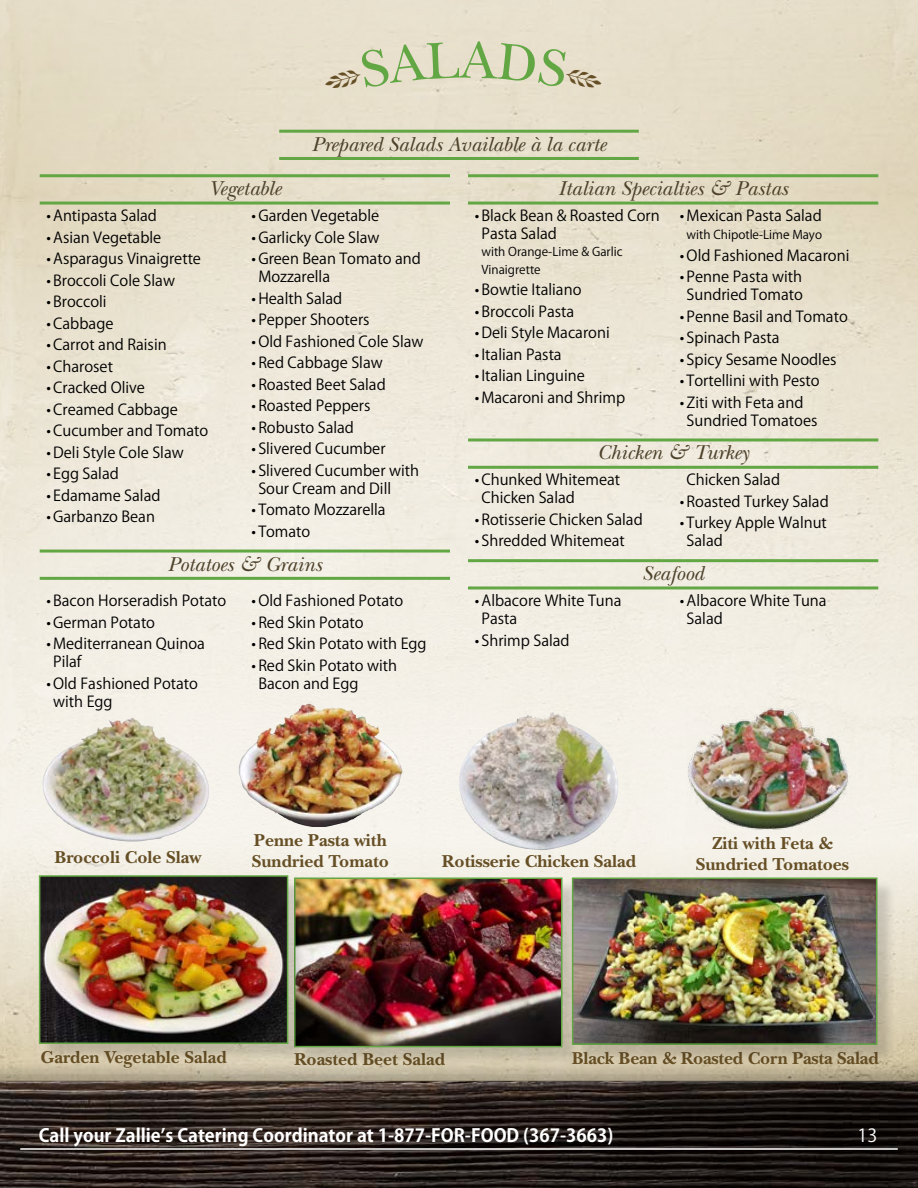
<style>
.page{position:relative;width:918px;height:1188px;background:#fff}
.page>*{position:absolute;margin:0;border:0;box-sizing:border-box;transform-origin:0 0}
.t1{font:italic 21px "New Baskerville";color:#4d412a}
.t2{font:700 18px/21px "New Baskerville";color:#664f25}
.t3{font:700 18px "Koz Go Pr 6 N";color:#fff}
.t4{font:18px "Koz Go Pr 6 N";color:#fff}
.t5{font:15px/18px "Koz Go Pr 6 N";color:#000}
.t6{font:12px/18px "Koz Go Pr 6 N";color:#000}
</style>
<div class="page">
<img style="left:0;top:1040px;width:918px;height:148px">
<hr style="left:20px;top:1148px;width:878px;height:2px;background:#fff">
<hr style="left:40px;top:174px;width:410px;height:3px;background:#62a744">
<hr style="left:40px;top:202px;width:410px;height:3px;background:#62a744">
<hr style="left:40px;top:550px;width:410px;height:3px;background:#62a744">
<hr style="left:40px;top:577px;width:410px;height:3px;background:#62a744">
<hr style="left:468px;top:174px;width:410px;height:3px;background:#62a744">
<hr style="left:468px;top:202px;width:410px;height:3px;background:#62a744">
<hr style="left:468px;top:438px;width:410px;height:3px;background:#62a744">
<hr style="left:468px;top:466px;width:410px;height:3px;background:#62a744">
<hr style="left:468px;top:559px;width:410px;height:3px;background:#62a744">
<hr style="left:468px;top:586px;width:410px;height:3px;background:#62a744">
<hr style="left:279px;top:130px;width:360px;height:3px;background:#62a744">
<hr style="left:279px;top:157px;width:360px;height:3px;background:#62a744">
<img style="left:237px;top:704px;width:166px;height:124px">
<img style="left:687px;top:706px;width:168px;height:128px">
<img style="left:459px;top:712px;width:160px;height:140px">
<img style="left:42px;top:718px;width:168px;height:124px">
<div style="left:296px;top:880px;width:285px;height:186px;background:#000;opacity:.15"></div>
<img style="left:307px;top:881px;width:252px;height:163px">
<div style="left:294px;top:878px;width:268px;height:169px;border:2px solid #62a744"></div>
<div style="left:574px;top:880px;width:322px;height:183px;background:#000;opacity:.15"></div>
<img style="left:575px;top:881px;width:300px;height:161px">
<div style="left:572px;top:878px;width:306px;height:167px;border:2px solid #62a744"></div>
<div style="left:41px;top:878px;width:266px;height:184px;background:#000;opacity:.15"></div>
<img style="left:42px;top:878px;width:243px;height:163px">
<div style="left:39px;top:875px;width:249px;height:169px;border:2px solid #62a744"></div>
<div style="left:324px;top:41px;width:279px;height:50px;background:#e8dfcc"></div>
<h1 class="t1" style="left:312px;top:132px;width:296px">Prepared Salads Available à la carte</h1>
<h1 class="t1" style="left:209px;top:176px;width:74px">Vegetable</h1>
<p class="t5" style="left:46px;top:207px;width:112px">•Antipasta Salad</p>
<p class="t5" style="left:46px;top:229px;width:116px">•Asian Vegetable</p>
<p class="t5" style="left:46px;top:250px;width:156px">•Asparagus Vinaigrette</p>
<p class="t5" style="left:46px;top:272px;width:130px">• Broccoli Cole Slaw</p>
<p class="t5" style="left:46px;top:293px;width:62px">• Broccoli</p>
<p class="t5" style="left:46px;top:315px;width:69px">•Cabbage</p>
<p class="t5" style="left:46px;top:336px;width:122px">•Carrot and Raisin</p>
<p class="t5" style="left:46px;top:358px;width:68px">•Charoset</p>
<p class="t5" style="left:46px;top:379px;width:100px">•Cracked Olive</p>
<p class="t5" style="left:46px;top:401px;width:133px">•Creamed Cabbage</p>
<p class="t5" style="left:46px;top:422px;width:163px">•Cucumber and Tomato</p>
<p class="t5" style="left:46px;top:444px;width:139px">• Deli Style Cole Slaw</p>
<p class="t5" style="left:46px;top:465px;width:74px">• Egg Salad</p>
<p class="t5" style="left:46px;top:487px;width:116px">• Edamame Salad</p>
<p class="t5" style="left:46px;top:508px;width:110px">•Garbanzo Bean</p>
<p class="t5" style="left:252px;top:207px;width:129px">•Garden Vegetable</p>
<p class="t5" style="left:252px;top:229px;width:130px">•Garlicky Cole Slaw</p>
<p class="t5" style="left:258px;top:250px;width:164px;text-indent:-7px">•Green Bean Tomato and<br>Mozzarella</p>
<p class="t5" style="left:252px;top:290px;width:92px">• Health Salad</p>
<p class="t5" style="left:252px;top:311px;width:119px">• Pepper Shooters</p>
<p class="t5" style="left:252px;top:333px;width:173px">•Old Fashioned Cole Slaw</p>
<p class="t5" style="left:252px;top:354px;width:133px">• Red Cabbage Slaw</p>
<p class="t5" style="left:252px;top:376px;width:136px">• Roasted Beet Salad</p>
<p class="t5" style="left:252px;top:397px;width:120px">• Roasted Peppers</p>
<p class="t5" style="left:252px;top:419px;width:104px">• Robusto Salad</p>
<p class="t5" style="left:252px;top:440px;width:135px">• Slivered Cucumber</p>
<p class="t5" style="left:258px;top:462px;width:162px;text-indent:-7px">• Slivered Cucumber with<br>Sour Cream and Dill</p>
<p class="t5" style="left:252px;top:501px;width:136px">• Tomato Mozzarella</p>
<p class="t5" style="left:252px;top:523px;width:60px">• Tomato</p>
<h1 class="t1" style="left:168px;top:552px;width:156px">Potatoes &amp; Grains</h1>
<p class="t5" style="left:46px;top:592px;width:181px">• Bacon Horseradish Potato</p>
<p class="t5" style="left:46px;top:614px;width:110px">•German Potato</p>
<p class="t5" style="left:53px;top:635px;width:153px;text-indent:-7px">• Mediterranean Quinoa<br>Pilaf</p>
<p class="t5" style="left:53px;top:675px;width:146px;text-indent:-7px">•Old Fashioned Potato with Egg</p>
<p class="t5" style="left:252px;top:592px;width:153px">•Old Fashioned Potato</p>
<p class="t5" style="left:252px;top:614px;width:114px">• Red Skin Potato</p>
<p class="t5" style="left:252px;top:635px;width:177px">• Red Skin Potato with Egg</p>
<p class="t5" style="left:258px;top:657px;width:140px;text-indent:-7px">• Red Skin Potato with<br>Bacon and Egg</p>
<h1 class="t1" style="left:558px;top:176px;width:231px">Italian Specialties &amp; Pastas</h1>
<p class="t5" style="left:482px;top:207px;width:180px;text-indent:-7px">• Black Bean &amp; Roasted Corn<br>Pasta Salad</p>
<p class="t6" style="left:482px;top:243px;width:143px">with Orange-Lime &amp; Garlic<br>Vinaigrette</p>
<p class="t5" style="left:475px;top:281px;width:108px">• Bowtie Italiano</p>
<p class="t5" style="left:475px;top:303px;width:101px">• Broccoli Pasta</p>
<p class="t5" style="left:475px;top:324px;width:137px">• Deli Style Macaroni</p>
<p class="t5" style="left:475px;top:346px;width:88px">•Italian Pasta</p>
<p class="t5" style="left:475px;top:367px;width:112px">•Italian Linguine</p>
<p class="t5" style="left:475px;top:389px;width:152px">• Macaroni and Shrimp</p>
<p class="t5" style="left:680px;top:207px;width:143px">• Mexican Pasta Salad</p>
<p class="t6" style="left:687px;top:226px;width:137px">with Chipotle-Lime Mayo</p>
<p class="t5" style="left:680px;top:247px;width:171px">•Old Fashioned Macaroni</p>
<p class="t5" style="left:680px;top:268px;width:125px;text-align:center">• Penne Pasta with<br>Sundried Tomato</p>
<p class="t5" style="left:680px;top:308px;width:169px">• Penne Basil and Tomato</p>
<p class="t5" style="left:680px;top:329px;width:101px">• Spinach Pasta</p>
<p class="t5" style="left:680px;top:351px;width:158px">• Spicy Sesame Noodles</p>
<p class="t5" style="left:680px;top:372px;width:141px">• Tortellini with Pesto</p>
<p class="t5" style="left:687px;top:394px;width:132px;text-indent:-7px">•Ziti with Feta and<br>Sundried Tomatoes</p>
<h1 class="t1" style="left:597px;top:440px;width:153px">Chicken &amp; Turkey</h1>
<p class="t5" style="left:482px;top:471px;width:140px;text-indent:-7px">•Chunked Whitemeat<br>Chicken Salad</p>
<p class="t5" style="left:475px;top:511px;width:169px">• Rotisserie Chicken Salad</p>
<p class="t5" style="left:475px;top:532px;width:152px">• Shredded Whitemeat</p>
<p class="t5" style="left:687px;top:471px;width:95px">Chicken Salad</p>
<p class="t5" style="left:680px;top:493px;width:150px">• Roasted Turkey Salad</p>
<p class="t5" style="left:687px;top:514px;width:142px;text-indent:-7px">• Turkey Apple Walnut<br>Salad</p>
<h1 class="t1" style="left:642px;top:561px;width:63px">Seafood</h1>
<p class="t5" style="left:482px;top:592px;width:142px;text-indent:-7px">•Albacore White Tuna<br>Pasta</p>
<p class="t5" style="left:475px;top:631px;width:96px">• Shrimp Salad</p>
<p class="t5" style="left:687px;top:592px;width:142px;text-indent:-7px">•Albacore White Tuna<br>Salad</p>
<p class="t2" style="left:54px;top:847px;width:148px">Broccoli Cole Slaw</p>
<p class="t2" style="left:252px;top:830px;width:139px">Penne Pasta with<br>Sundried Tomato</p>
<p class="t2" style="left:712px;top:833px;width:122px">Ziti with Feta &amp;</p>
<p class="t2" style="left:442px;top:851px;width:196px">Rotisserie Chicken Salad</p>
<p class="t2" style="left:696px;top:854px;width:155px">Sundried Tomatoes</p>
<p class="t2" style="left:40px;top:1047px;width:188px">Garden Vegetable Salad</p>
<p class="t2" style="left:294px;top:1049px;width:153px">Roasted Beet Salad</p>
<p class="t2" style="left:572px;top:1047px;width:308px">Black Bean &amp; Roasted Corn Pasta Salad</p>
<p class="t3" style="left:39px;top:1125px;width:576px">Call your Zallie’s Catering Coordinator at 1-877-FOR-FOOD (367-3663)</p>
<p class="t4" style="left:858px;top:1125px;width:21px">13</p>
</div>
